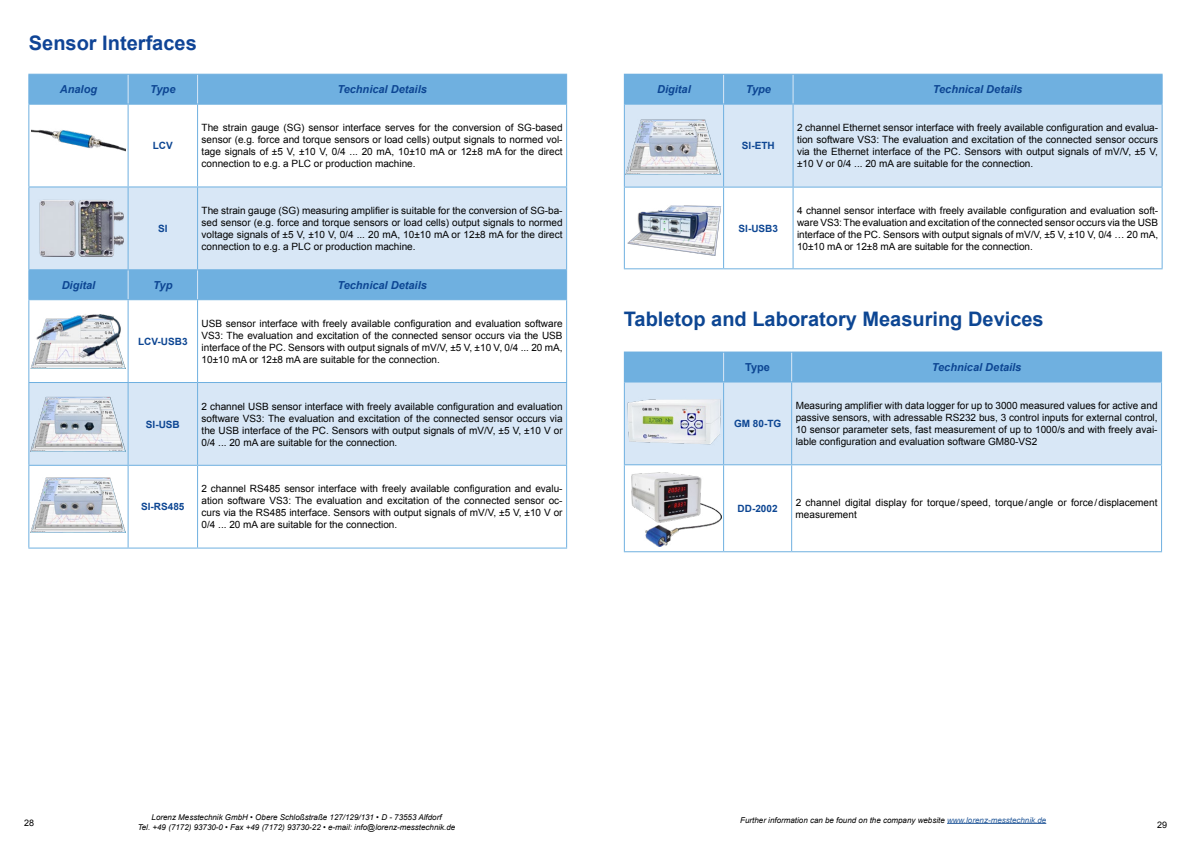
<style>
.page{position:relative;width:1191px;height:842px;background:#fff}
.page>*{position:absolute;margin:0;border:0;box-sizing:border-box;transform-origin:0 0}
.t1{font:700 20px "Arial";color:#0d4693}
.t2{font:700 20px "Arial";color:#0f4496}
.t3{font:italic 700 11px "Arial";color:#0d4693}
.t4{font:700 11px "Arial";color:#0d4693}
.t5{font:10px/12px "Arial";color:#000;text-align:justify}
.t6{font:700 10px "Arial";color:#0d4693}
.t7{font:9px "Arial";color:#000}
.t8{font:italic 8px "Arial";color:#000}
.s1{color:#275b9b}
</style>
<div class="page">
<hr style="left:947px;top:823px;width:99px;height:1px;background:#275b9b">
<div style="left:624px;top:74px;width:99px;height:30px;background:#6fb0e0"></div>
<div style="left:624px;top:104px;width:99px;height:83px;background:#d8e7f6"></div>
<hr style="left:792px;top:188px;width:1px;height:80px;background:#6fb0e0">
<hr style="left:1161px;top:188px;width:1px;height:80px;background:#6fb0e0">
<hr style="left:723px;top:188px;width:1px;height:80px;background:#6fb0e0">
<hr style="left:624px;top:105px;width:1px;height:82px;background:#6fb0e0">
<hr style="left:624px;top:187px;width:99px;height:1px;background:#6fb0e0">
<hr style="left:624px;top:188px;width:1px;height:80px;background:#6fb0e0">
<hr style="left:723px;top:187px;width:70px;height:1px;background:#6fb0e0">
<hr style="left:793px;top:187px;width:369px;height:1px;background:#6fb0e0">
<hr style="left:624px;top:268px;width:99px;height:1px;background:#6fb0e0">
<hr style="left:723px;top:268px;width:70px;height:1px;background:#6fb0e0">
<hr style="left:793px;top:268px;width:369px;height:1px;background:#6fb0e0">
<svg style="left:723px;top:74px;width:439px;height:113px"></svg>
<hr style="left:624px;top:104px;width:99px;height:1px;background:#6fb0e0">
<hr style="left:723px;top:104px;width:70px;height:1px;background:#6fb0e0">
<hr style="left:793px;top:104px;width:369px;height:1px;background:#6fb0e0">
<img style="left:625px;top:120px;width:96px;height:55px">
<img style="left:627px;top:205px;width:94px;height:51px">
<svg style="left:129px;top:75px;width:437px;height:111px"></svg>
<svg style="left:129px;top:187px;width:437px;height:278px;fill:#d8e7f6"></svg>
<hr style="left:197px;top:105px;width:1px;height:81px;background:#6fb0e0">
<hr style="left:197px;top:187px;width:1px;height:82px;background:#6fb0e0">
<hr style="left:197px;top:300px;width:1px;height:82px;background:#6fb0e0">
<hr style="left:197px;top:383px;width:1px;height:82px;background:#6fb0e0">
<hr style="left:197px;top:466px;width:1px;height:82px;background:#6fb0e0">
<hr style="left:566px;top:105px;width:1px;height:81px;background:#6fb0e0">
<hr style="left:566px;top:187px;width:1px;height:82px;background:#6fb0e0">
<hr style="left:566px;top:300px;width:1px;height:82px;background:#6fb0e0">
<hr style="left:566px;top:383px;width:1px;height:82px;background:#6fb0e0">
<hr style="left:566px;top:466px;width:1px;height:82px;background:#6fb0e0">
<hr style="left:128px;top:466px;width:1px;height:82px;background:#6fb0e0">
<hr style="left:128px;top:186px;width:70px;height:1px;background:#6fb0e0">
<hr style="left:198px;top:186px;width:369px;height:1px;background:#6fb0e0">
<hr style="left:128px;top:382px;width:70px;height:1px;background:#6fb0e0">
<hr style="left:198px;top:382px;width:369px;height:1px;background:#6fb0e0">
<hr style="left:28px;top:465px;width:100px;height:1px;background:#6fb0e0">
<hr style="left:28px;top:466px;width:1px;height:82px;background:#6fb0e0">
<hr style="left:128px;top:465px;width:70px;height:1px;background:#6fb0e0">
<hr style="left:198px;top:465px;width:369px;height:1px;background:#6fb0e0">
<hr style="left:28px;top:548px;width:100px;height:1px;background:#6fb0e0">
<hr style="left:128px;top:548px;width:70px;height:1px;background:#6fb0e0">
<hr style="left:198px;top:548px;width:369px;height:1px;background:#6fb0e0">
<svg style="left:197px;top:75px;width:1px;height:29px"></svg>
<svg style="left:197px;top:270px;width:1px;height:29px"></svg>
<hr style="left:128px;top:74px;width:70px;height:1px;background:#6fb0e0">
<hr style="left:198px;top:74px;width:369px;height:1px;background:#6fb0e0">
<svg style="left:566px;top:75px;width:1px;height:29px"></svg>
<hr style="left:128px;top:104px;width:70px;height:1px;background:#6fb0e0">
<hr style="left:198px;top:104px;width:369px;height:1px;background:#6fb0e0">
<svg style="left:28px;top:74px;width:101px;height:391px"></svg>
<hr style="left:128px;top:269px;width:70px;height:1px;background:#6fb0e0">
<hr style="left:198px;top:269px;width:369px;height:1px;background:#6fb0e0">
<svg style="left:566px;top:270px;width:1px;height:29px"></svg>
<hr style="left:28px;top:299px;width:100px;height:1px;background:#6fb0e0">
<hr style="left:128px;top:299px;width:70px;height:1px;background:#6fb0e0">
<hr style="left:198px;top:299px;width:369px;height:1px;background:#6fb0e0">
<img style="left:31px;top:129px;width:94px;height:23px">
<img style="left:37px;top:200px;width:86px;height:58px">
<img style="left:30px;top:313px;width:95px;height:55px">
<img style="left:30px;top:397px;width:95px;height:55px">
<img style="left:30px;top:477px;width:95px;height:56px">
<div style="left:624px;top:352px;width:99px;height:30px;background:#6fb0e0"></div>
<div style="left:624px;top:382px;width:99px;height:83px;background:#d8e7f6"></div>
<hr style="left:791px;top:465px;width:1px;height:86px;background:#6fb0e0">
<hr style="left:1161px;top:465px;width:1px;height:86px;background:#6fb0e0">
<hr style="left:624px;top:382px;width:1px;height:82px;background:#6fb0e0">
<hr style="left:723px;top:465px;width:1px;height:86px;background:#6fb0e0">
<hr style="left:624px;top:464px;width:99px;height:1px;background:#6fb0e0">
<hr style="left:624px;top:465px;width:1px;height:86px;background:#6fb0e0">
<hr style="left:624px;top:551px;width:99px;height:1px;background:#6fb0e0">
<hr style="left:723px;top:551px;width:68px;height:1px;background:#6fb0e0">
<hr style="left:791px;top:551px;width:371px;height:1px;background:#6fb0e0">
<hr style="left:624px;top:351px;width:99px;height:1px;background:#6fb0e0">
<hr style="left:723px;top:351px;width:68px;height:1px;background:#6fb0e0">
<hr style="left:791px;top:351px;width:371px;height:1px;background:#6fb0e0">
<svg style="left:723px;top:352px;width:439px;height:113px"></svg>
<hr style="left:723px;top:381px;width:68px;height:1px;background:#6fb0e0">
<hr style="left:791px;top:381px;width:371px;height:1px;background:#6fb0e0">
<img style="left:627px;top:399px;width:94px;height:46px">
<img style="left:632px;top:473px;width:90px;height:74px">
<h1 class="t2" style="left:29px;top:29px;width:169px">Sensor Interfaces</h1>
<p class="t3" style="left:60px;top:82px;width:39px">Analog</p>
<p class="t3" style="left:150px;top:82px;width:27px">Type</p>
<p class="t3" style="left:337px;top:82px;width:91px">Technical Details</p>
<p class="t6" style="left:153px;top:139px;width:21px">LCV</p>
<p class="t6" style="left:158px;top:222px;width:11px">SI</p>
<p class="t5" style="left:201px;top:122px;width:362px">The strain gauge (SG) sensor interface serves for the conversion of SG-based sensor (e.g. force and torque sensors or load cells) output signals to normed vol&shy;tage signals of ±5 V, ±10 V, 0/4 ... 20 mA, 10±10 mA or 12±8 mA for the direct connection to e.g. a PLC or production machine.</p>
<p class="t5" style="left:201px;top:205px;width:362px">The strain gauge (SG) measuring amplifier is suitable for the conversion of SG-ba&shy;sed sensor (e.g. force and torque sensors or load cells) output signals to normed voltage signals of ±5 V, ±10 V, 0/4 ... 20 mA, 10±10 mA or 12±8 mA for the direct connection to e.g. a PLC or production machine.</p>
<p class="t3" style="left:62px;top:278px;width:35px">Digital</p>
<p class="t3" style="left:153px;top:278px;width:21px">Typ</p>
<p class="t3" style="left:337px;top:278px;width:91px">Technical Details</p>
<p class="t6" style="left:138px;top:335px;width:51px">LCV-USB3</p>
<p class="t5" style="left:201px;top:317px;width:362px">USB sensor interface with freely available configuration and evaluation software VS3: The evaluation and excitation of the connected sensor occurs via the USB interface of the PC. Sensors with output signals of mV/V, ±5 V, ±10 V, 0/4 ... 20 mA, 10±10 mA or 12±8 mA are suitable for the connection.</p>
<p class="t6" style="left:146px;top:417px;width:35px">SI-USB</p>
<p class="t6" style="left:141px;top:500px;width:45px">SI-RS485</p>
<p class="t5" style="left:202px;top:400px;width:362px">2 channel USB sensor interface with freely available configuration and evaluation software VS3: The evaluation and excitation of the connected sensor occurs via the USB interface of the PC. Sensors with output signals of mV/V, ±5 V, ±10 V or 0/4 ... 20 mA are suitable for the connection.</p>
<p class="t5" style="left:201px;top:483px;width:362px">2 channel RS485 sensor interface with freely available configuration and evalu&shy;ation software VS3: The evaluation and excitation of the connected sensor oc&shy;curs via the RS485 interface. Sensors with output signals of mV/V, ±5 V, ±10 V or 0/4 ... 20 mA are suitable for the connection.</p>
<p class="t3" style="left:657px;top:82px;width:35px">Digital</p>
<p class="t3" style="left:745px;top:82px;width:27px">Type</p>
<p class="t3" style="left:933px;top:82px;width:91px">Technical Details</p>
<p class="t6" style="left:742px;top:139px;width:34px">SI-ETH</p>
<p class="t6" style="left:738px;top:221px;width:41px">SI-USB3</p>
<p class="t5" style="left:797px;top:122px;width:362px">2 channel Ethernet sensor interface with freely available configuration and evalua&shy;tion software VS3: The evaluation and excitation of the connected sensor occurs via the Ethernet interface of the PC. Sensors with output signals of mV/V, ±5 V, ±10 V or 0/4 ... 20 mA are suitable for the connection.</p>
<p class="t5" style="left:797px;top:204px;width:362px">4 channel sensor interface with freely available configuration and evaluation soft&shy;ware VS3: The evaluation and excitation of the connected sensor occurs via the USB interface of the PC. Sensors with output signals of mV/V, ±5 V, ±10 V, 0/4 … 20 mA, 10±10 mA or 12±8 mA are suitable for the connection.</p>
<h1 class="t1" style="left:624px;top:306px;width:421px">Tabletop and Laboratory Measuring Devices</h1>
<p class="t4" style="left:745px;top:360px;width:26px">Type</p>
<p class="t3" style="left:932px;top:360px;width:91px">Technical Details</p>
<p class="t6" style="left:734px;top:417px;width:49px">GM 80-TG</p>
<p class="t5" style="left:795px;top:400px;width:363px">Measuring amplifier with data logger for up to 3000 measured values for active and passive sensors, with adressable RS232 bus, 3 control inputs for external control, 10 sensor parameter sets, fast measurement of up to 1000/s and with freely avai&shy;lable configuration and evaluation software GM80‑VS2</p>
<p class="t6" style="left:737px;top:502px;width:42px">DD-2002</p>
<p class="t5" style="left:795px;top:496px;width:363px">2 channel digital display for torque/speed, torque/angle or force/displacement measurement</p>
<p class="t8" style="left:152px;top:812px;width:291px">Lorenz Messtechnik GmbH • Obere Schloßstraße 127/129/131 • D - 73553 Alfdorf</p>
<p class="t8" style="left:740px;top:814px;width:307px">Further information can be found on the company website <span class="s1">www.lorenz-messtechnik.de</span></p>
<p class="t8" style="left:138px;top:822px;width:319px">Tel. +49 (7172) 93730-0 • Fax +49 (7172) 93730-22 • e-mail: info@lorenz-messtechnik.de</p>
<p class="t7" style="left:24px;top:817px;width:12px">28</p>
<p class="t7" style="left:1157px;top:819px;width:12px">29</p>
</div>
